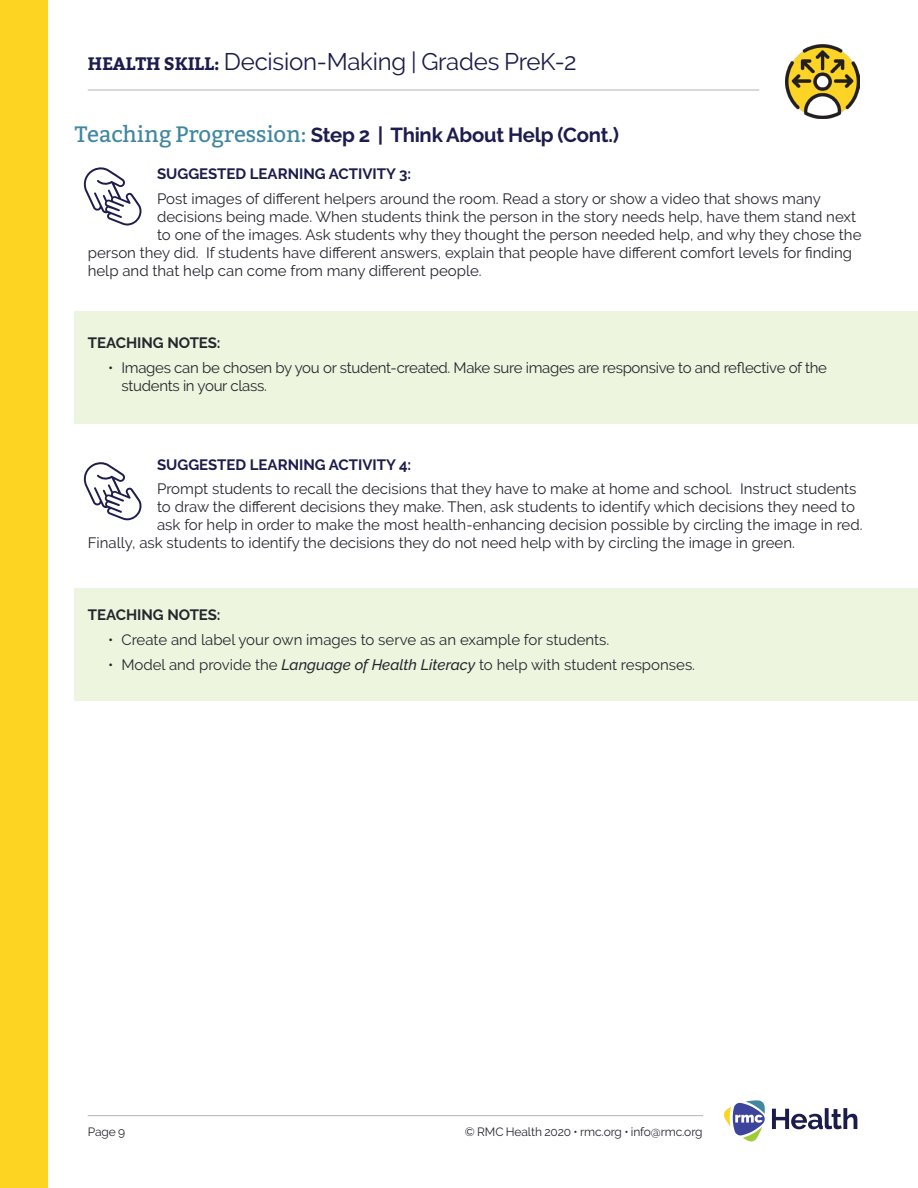
<style>
.page{position:relative;width:918px;height:1188px;background:#fff}
.page>*{position:absolute;margin:0;border:0;box-sizing:border-box;transform-origin:0 0}
.t1{font:24px "Raleway";letter-spacing:-.01em;color:#1c1c4d}
.t2{font:700 20.25px "Raleway";letter-spacing:-.01em;color:#1c1c4d}
.Body_Copy{font:15px "Raleway";color:#26272e}
.Body_Copy-2{font:15px/18px "Raleway";letter-spacing:-.02em;color:#26272e}
.Small_Purple_Header{font:700 15px "Raleway";color:#1c1c4d}
.Small_Purple_Header-2{font:700 15px "Raleway";color:#26272e}
.t3{font:12px "Raleway";letter-spacing:-.01em;color:#26272e}
.s1{font-family:"Bitter";font-weight:700;font-size:18px}
.s2{font-family:"Bitter";font-weight:400;font-size:22.35px;color:#40879f}
.s3{font-weight:500;font-style:italic}
</style>
<div class="page">
<div style="left:0;top:0;width:47px;height:1188px;background:#fcd421"></div>
<svg style="left:724px;top:1100px;width:41px;height:42px"></svg>
<svg style="left:772px;top:1108px;width:85px;height:21px"></svg>
<hr style="left:88px;top:1115px;width:615px;height:1px;background:#b4b5b8">
<hr style="left:88px;top:90px;width:671px;height:1px;background:#b4b5b8">
<img style="left:785px;top:45px;width:74px;height:74px">
<div style="left:74px;top:588px;width:844px;height:113px;background:#eef5df"></div>
<div style="left:74px;top:311px;width:844px;height:112px;background:#eef5df"></div>
<svg style="left:84px;top:167px;width:58px;height:59px"></svg>
<svg style="left:84px;top:462px;width:58px;height:58px"></svg>
<h1 class="t1" style="left:88px;top:47px;width:490px"><span class="s1">HEALTH SKILL:</span> Decision-Making | Grades PreK-2</h1>
<p class="t2" style="left:75px;top:124px;width:546px"><span class="s2">Teaching Progression:</span> Step 2 | Think About Help (Cont.)</p>
<p class="Small_Purple_Header" style="left:157px;top:166px;width:255px">SUGGESTED LEARNING ACTIVITY 3:</p>
<p class="Body_Copy" style="left:157px;top:190px;width:665px">Post images of different helpers around the room. Read a story or show a video that shows many</p>
<p class="Body_Copy" style="left:157px;top:208px;width:701px">decisions being made. When students think the person in the story needs help, have them stand next</p>
<p class="Body_Copy" style="left:157px;top:226px;width:706px">to one of the images. Ask students why they thought the person needed help, and why they chose the</p>
<p class="Body_Copy" style="left:88px;top:244px;width:766px">person they did. If students have different answers, explain that people have different comfort levels for finding</p>
<p class="Body_Copy" style="left:88px;top:262px;width:396px">help and that help can come from many different people.</p>
<p class="Small_Purple_Header-2" style="left:88px;top:334px;width:134px">TEACHING NOTES:</p>
<p class="Body_Copy-2" style="left:122px;top:359px;width:707px;text-indent:-14px">• Images can be chosen by you or student-created. Make sure images are responsive to and reflective of the students in your class.</p>
<p class="Small_Purple_Header" style="left:157px;top:456px;width:256px">SUGGESTED LEARNING ACTIVITY 4:</p>
<p class="Body_Copy" style="left:157px;top:480px;width:701px">Prompt students to recall the decisions that they have to make at home and school. Instruct students</p>
<p class="Body_Copy" style="left:157px;top:498px;width:699px">to draw the different decisions they make. Then, ask students to identify which decisions they need to</p>
<p class="Body_Copy" style="left:157px;top:516px;width:707px">ask for help in order to make the most health-enhancing decision possible by circling the image in red.</p>
<p class="Body_Copy" style="left:88px;top:534px;width:709px">Finally, ask students to identify the decisions they do not need help with by circling the image in green.</p>
<p class="Small_Purple_Header-2" style="left:88px;top:607px;width:134px">TEACHING NOTES:</p>
<p class="Body_Copy" style="left:108px;top:631px;width:503px">• Create and label your own images to serve as an example for students.</p>
<p class="Body_Copy" style="left:108px;top:656px;width:589px">• Model and provide the <span class="s3">Language of Health Literacy</span> to help with student responses.</p>
<p class="t3" style="left:88px;top:1125px;width:39px">Page 9</p>
<p class="t3" style="left:465px;top:1125px;width:239px">© RMC Health 2020 • rmc.org • info@rmc.org</p>
</div>
